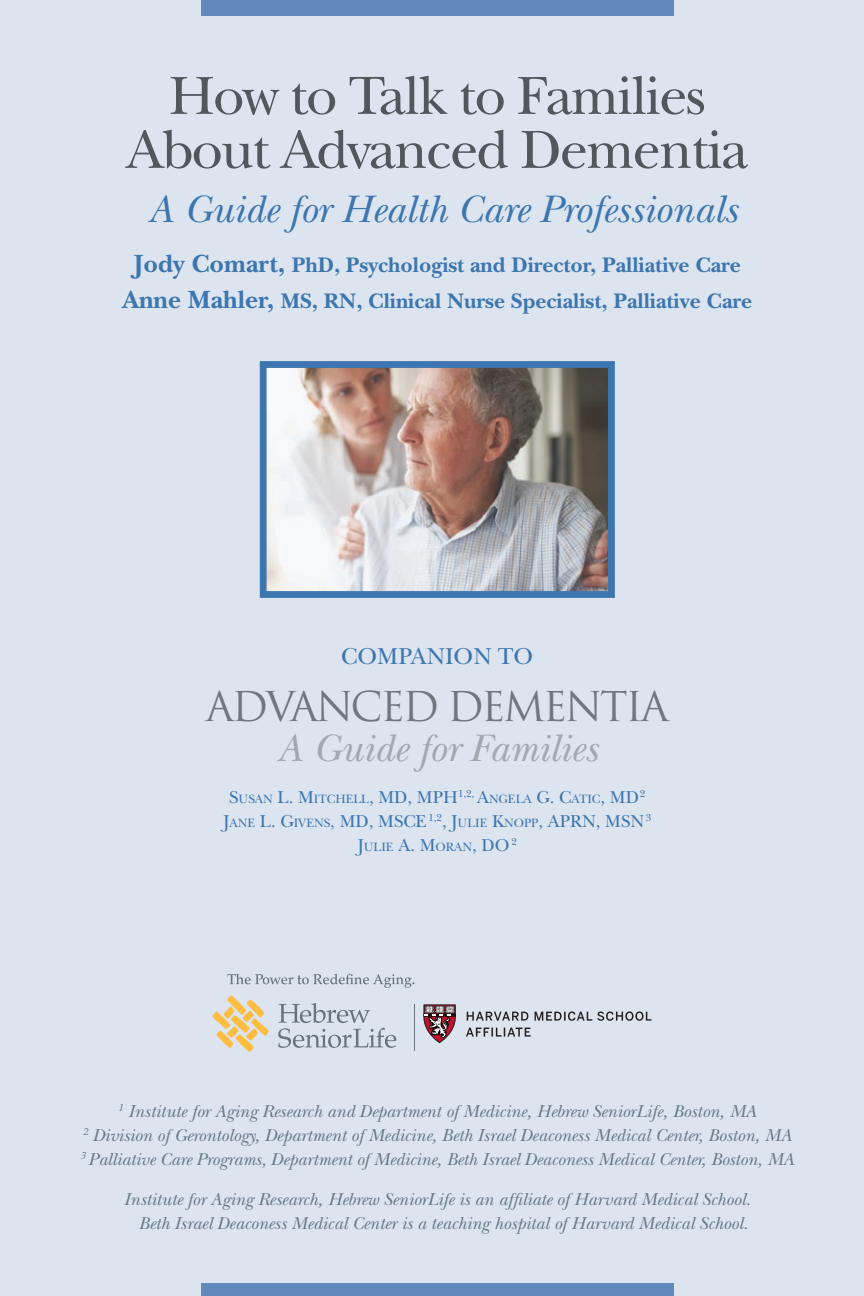
<style>
.page{position:relative;width:864px;height:1296px;background:#dbe4ef}
.page>*{position:absolute;margin:0;border:0;box-sizing:border-box;transform-origin:0 0}
.t1{font:56px/54px "New Baskerville";letter-spacing:-.03em;color:#50585e;text-align:center}
.t2{font:italic 40px "New Baskerville";color:#3d76af}
.t3{font:italic 40px "New Baskerville";color:#a1a8af}
.t4{font:40px "Trajan Pro";letter-spacing:-.06em;color:#6e777d}
.t5{font:24px "New Baskerville";color:#3d76af}
.t6{font:700 22px "New Baskerville";color:#3d76af}
.t7{font:italic 18px/24px "New Baskerville";color:#6a747b;text-align:right}
.t8{font:18px "New Baskerville";color:#3d76af}
.t9{font:12.6px "New Baskerville";color:#3d76af}
.s1{font-size:26px}
.s2{font-size:18px}
.s3{font-size:12.6px}
</style>
<div class="page">
<div style="left:201px;top:1283px;width:472px;height:13px;background:#618abc"></div>
<img style="left:268px;top:369px;width:339px;height:221px">
<div style="left:260px;top:361px;width:355px;height:237px;border:7px solid #3d76af"></div>
<hr style="left:414px;top:1004px;width:1px;height:47px;background:#6a747b">
<svg style="left:423px;top:1004px;width:33px;height:39px"></svg>
<svg style="left:466px;top:1028px;width:65px;height:9px"></svg>
<svg style="left:467px;top:1011px;width:185px;height:10px"></svg>
<svg style="left:235px;top:1034px;width:19px;height:18px"></svg>
<svg style="left:213px;top:995px;width:56px;height:53px"></svg>
<svg style="left:278px;top:1003px;width:118px;height:45px"></svg>
<svg style="left:227px;top:974px;width:187px;height:14px"></svg>
<p class="t1" style="left:127px;top:69px;width:623px">How to Talk to Families<br>About Advanced Dementia</p>
<p class="t2" style="left:148px;top:186px;width:591px">A Guide for Health Care Professionals</p>
<p class="t6" style="left:134px;top:252px;width:609px"><span class="s1">Jody Comart,</span> PhD, Psychologist and Director, Palliative Care</p>
<p class="t6" style="left:122px;top:288px;width:631px"><span class="s1">Anne Mahler,</span> MS, RN, Clinical Nurse Specialist, Palliative Care</p>
<p class="t5" style="left:341px;top:642px;width:194px">COMPANION TO</p>
<p class="t4" style="left:206px;top:681px;width:464px">ADVANCED DEMENTIA</p>
<p class="t3" style="left:277px;top:725px;width:322px">A Guide for Families</p>
<p class="t9" style="left:229px;top:791px;width:418px"><span class="s2">S</span>USAN <span class="s2">L. M</span>ITCHELL <span class="s2">, MD, MPH</span><sup>1,2,</sup> <span class="s2">A</span>NGELA <span class="s2">G. C</span>ATIC<span class="s2">, MD</span><sup>2</sup></p>
<p class="t8" style="left:223px;top:811px;width:429px">J<span class="s3">ANE</span> L. G<span class="s3">IVENS</span>, MD, MSCE <sup>1,2</sup>, J<span class="s3">ULIE</span> K<span class="s3">NOPP</span> , APRN, MSN <sup>3</sup></p>
<p class="t9" style="left:358px;top:839px;width:161px"><span class="s2">J</span>ULIE <span class="s2">A. M</span>ORAN<span class="s2">, DO</span> <sup>2</sup></p>
<p class="t7" style="left:118px;top:1100px;width:640px"><sup>1</sup> Institute for Aging Research and Department of Medicine, Hebrew SeniorLife, Boston, MA</p>
<p class="t7" style="left:83px;top:1124px;width:711px"><sup>2</sup> Division of Gerontology, Department of Medicine, Beth Israel Deaconess Medical Center, Boston, MA</p>
<p class="t7" style="left:80px;top:1148px;width:716px"><sup>3</sup> Palliative Care Programs, Department of Medicine, Beth Israel Deaconess Medical Center, Boston, MA</p>
<p class="t7" style="left:124px;top:1188px;width:628px">Institute for Aging Research, Hebrew SeniorLife is an affiliate of Harvard Medical School.<br>Beth Israel Deaconess Medical Center is a teaching hospital of Harvard Medical School.</p>
</div>
